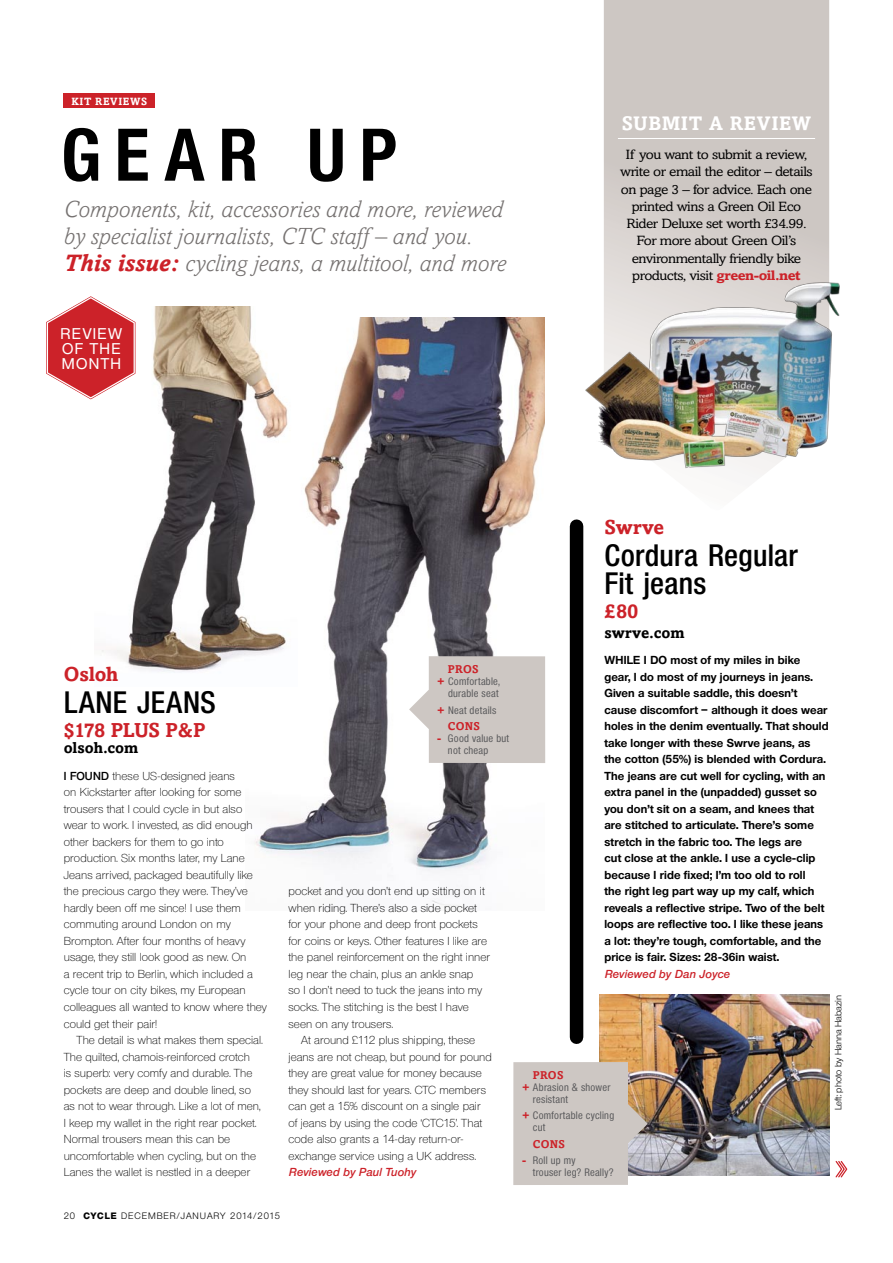
<style>
.page{position:relative;width:893px;height:1263px;background:#fff}
.page>*{position:absolute;margin:0;border:0;box-sizing:border-box;transform-origin:0 0}
.CTC_GEAR_UP_HEADER{font:700 condensed 72px "Olnova";letter-spacing:.19em;color:#000}
.CTC_GEAR_UP_REVIEW_H{font:600 condensed 30px/28.5px "Olnova";letter-spacing:.01em;color:#000}
.CTC_GEAR_UP_SELL{font:italic 300 24px/27px "Amasis";letter-spacing:-.005em;color:#757170}
.CTC_GEAR_UP_REVIEW_H-2{font:700 20.1px "Amasis";letter-spacing:-.03em;color:#cc2229}
.CTC_GEAR_UP_REVIEW_B{font:700 20.1px "Amasis";letter-spacing:-.005em;color:#cc2229}
.CTC_GEAR_UP_SUBMIT_H{font:700 19.5px "Amasis";letter-spacing:.025em;color:#fff}
.CTC_GEAR_UP_WEBSITE{font:700 15.45px "Amasis";color:#000}
._2ndPara{font:500 15.15px/15.1px "Olnova";letter-spacing:.09em;color:#fff;text-align:justify}
.CTC_GEAR_UP_SUBMIT_B{font:13.5px/17.2px "Amasis";letter-spacing:-.035em;color:#000;text-align:center;scale:1.1 1}
.CTC_GEAR_UP_BODY_COP{font:300 11.25px/16.5px "Olnova";letter-spacing:.005em;color:#000}
.CTC_GEAR_UP_BODY_COP-2{font:700 11.25px/16.5px "Olnova";letter-spacing:.01em;color:#000}
.CTC_GEAR_UP_BODY_COP-3{font:italic 600 11.25px "Olnova";letter-spacing:.015em;color:#cc2229}
.CTC_GEAUR_UP_PROS_AN{font:700 11.25px "Amasis";letter-spacing:.025em;color:#cc2229}
.CTC_GEAUR_UP_PROS_AN-2{font:500 condensed 10.5px/12px "Olnova";letter-spacing:.025em;color:#59595b}
.t1{font:700 10.5px "Amasis";letter-spacing:.065em;color:#fff}
.CTC_IMAGE_CAPTIONS{font:9px "Olnova";letter-spacing:.1em;color:#000}
.CTC_IMAGE_CAPTIONS-2{font:9px "Olnova";color:#000}
.s1{font-weight:700;color:#cc2229}
.s2{font-weight:600}
.s3{font-family:"Amasis";font-weight:700;font-stretch:normal;font-size:11.25px;color:#cc2229}
.s4{font-weight:800}
</style>
<div class="page">
<div style="left:570px;top:526px;width:13px;height:511px;background:#000"></div>
<svg style="left:604px;top:0;width:225px;height:477px;background:#cfc9c5"></svg>
<img style="left:255px;top:318px;width:289px;height:593px">
<img style="left:599px;top:994px;width:230px;height:182px">
<img style="left:585px;top:269px;width:255px;height:206px">
<svg style="left:409px;top:656px;width:136px;height:107px;background:#d2cdca"></svg>
<svg style="left:513px;top:1062px;width:135px;height:123px;background:#cbc3bd"></svg>
<img style="left:101px;top:306px;width:196px;height:381px">
<div style="left:64px;top:94px;width:91px;height:14px;background:#cc2229"></div>
<hr style="left:618px;top:138px;width:197px;height:1px;background:#fff">
<svg style="left:46px;top:296px;width:92px;height:107px"></svg>
<svg style="left:835px;top:1161px;width:12px;height:16px"></svg>
<p class="t1" style="left:71px;top:95px;width:77px">KIT REVIEWS</p>
<p class="CTC_GEAR_UP_HEADER" style="left:62px;top:113px;width:336px">GEAR UP</p>
<p class="CTC_GEAR_UP_SELL" style="left:64px;top:196px;width:444px">Components, kit, accessories and more, reviewed by specialist journalists, CTC staff – and you.<br><span class="s1">This issue:</span> cycling jeans, a multitool, and more</p>
<p class="_2ndPara" style="left:60px;top:326px;width:63px">REVIEW OF THE MONTH</p>
<p class="CTC_GEAR_UP_SUBMIT_H" style="left:622px;top:111px;width:123px">submit a review</p>
<p class="CTC_GEAR_UP_SUBMIT_B" style="left:620px;top:146px;width:176px">If you want to submit a review, write or email the editor – details on page 3 – for advice. Each one printed wins a Green Oil Eco<br>Rider Deluxe set worth £34.99.<br>For more about Green Oil’s environmentally friendly bike products, visit <span class="s1">green-oil.net</span></p>
<p class="CTC_GEAR_UP_REVIEW_B" style="left:64px;top:662px;width:56px">Osloh</p>
<p class="CTC_GEAR_UP_REVIEW_H" style="left:64px;top:688px;width:153px">Lane Jeans</p>
<p class="CTC_GEAR_UP_REVIEW_H-2" style="left:64px;top:717px;width:142px">$178 plus p&amp;p</p>
<p class="CTC_GEAR_UP_WEBSITE" style="left:64px;top:738px;width:76px">olsoh.com</p>
<p class="CTC_GEAR_UP_BODY_COP" style="left:64px;top:767px;width:205px"><span class="s2">I FOUND</span> these US-designed jeans<br>on Kickstarter after looking for some trousers that I could cycle in but also wear to work. I invested, as did enough other backers for them to go into production. Six months later, my Lane Jeans arrived, packaged beautifully like the precious cargo they were. They’ve hardly been off me since! I use them commuting around London on my Brompton. After four months of heavy usage, they still look good as new. On<br>a recent trip to Berlin, which included a cycle tour on city bikes, my European colleagues all wanted to know where they could get their pair!</p>
<p class="CTC_GEAR_UP_BODY_COP" style="left:64px;top:1032px;width:200px;text-indent:13px">The detail is what makes them special.<br>The quilted, chamois-reinforced crotch<br>is superb: very comfy and durable. The pockets are deep and double lined, so as not to wear through. Like a lot of men, I keep my wallet in the right rear pocket.<br>Normal trousers mean this can be uncomfortable when cycling, but on the Lanes the wallet is nestled in a deeper</p>
<p class="CTC_GEAUR_UP_PROS_AN" style="left:448px;top:663px;width:31px">Pros</p>
<p class="CTC_GEAUR_UP_PROS_AN-2" style="left:437px;top:676px;width:64px;text-align:right"><span class="s3">+</span> Comfortable, durable seat</p>
<p class="CTC_GEAUR_UP_PROS_AN-2" style="left:437px;top:704px;width:61px"><span class="s3">+</span> Neat details</p>
<p class="CTC_GEAUR_UP_PROS_AN" style="left:448px;top:719px;width:33px">Cons</p>
<p class="CTC_GEAUR_UP_PROS_AN-2" style="left:448px;top:732px;width:63px;text-indent:-11px"><span class="s3">-</span> Good value but not cheap</p>
<p class="CTC_GEAR_UP_BODY_COP" style="left:289px;top:883px;width:203px">pocket and you don’t end up sitting on it when riding. There’s also a side pocket for your phone and deep front pockets for coins or keys. Other features I like are the panel reinforcement on the right inner leg near the chain, plus an ankle snap<br>so I don’t need to tuck the jeans into my socks. The stitching is the best I have seen on any trousers.</p>
<p class="CTC_GEAR_UP_BODY_COP" style="left:289px;top:1032px;width:205px;text-indent:13px">At around £112 plus shipping, these jeans are not cheap, but pound for pound they are great value for money because they should last for years. CTC members can get a 15% discount on a single pair of jeans by using the code ‘CTC15’. That code also grants a 14-day return-or&shy;exchange service using a UK address.</p>
<p class="CTC_GEAR_UP_BODY_COP-3" style="left:289px;top:1165px;width:129px">Reviewed by Paul Tuohy</p>
<p class="CTC_GEAR_UP_REVIEW_B" style="left:604px;top:515px;width:61px">Swrve</p>
<p class="CTC_GEAR_UP_REVIEW_H" style="left:604px;top:541px;width:195px">Cordura Regular<br>Fit jeans</p>
<p class="CTC_GEAR_UP_REVIEW_H-2" style="left:604px;top:599px;width:35px">£80</p>
<p class="CTC_GEAR_UP_BODY_COP-2" style="left:604px;top:652px;width:226px">While I do most of my miles in bike gear, I do most of my journeys in jeans.<br>Given a suitable saddle, this doesn’t cause discomfort – although it does wear holes in the denim eventually. That should take longer with these Swrve jeans, as the cotton (55%) is blended with Cordura.<br>The jeans are cut well for cycling, with an extra panel in the (unpadded) gusset so you don’t sit on a seam, and knees that are stitched to articulate. There’s some stretch in the fabric too. The legs are<br>cut close at the ankle. I use a cycle-clip because I ride fixed; I’m too old to roll<br>the right leg part way up my calf, which reveals a reflective stripe. Two of the belt loops are reflective too. I like these jeans a lot: they’re tough, comfortable, and the price is fair. Sizes: 28-36in waist.</p>
<p class="CTC_GEAR_UP_BODY_COP-3" style="left:604px;top:967px;width:127px">Reviewed by Dan Joyce</p>
<p class="CTC_GEAR_UP_WEBSITE" style="left:604px;top:623px;width:82px">swrve.com</p>
<p class="CTC_GEAUR_UP_PROS_AN" style="left:533px;top:1068px;width:31px">Pros</p>
<p class="CTC_GEAUR_UP_PROS_AN-2" style="left:533px;top:1081px;width:79px;text-indent:-11px"><span class="s3">+</span> Abrasion &amp; shower resistant</p>
<p class="CTC_GEAUR_UP_PROS_AN-2" style="left:533px;top:1110px;width:83px;text-indent:-11px"><span class="s3">+</span> Comfortable cycling cut</p>
<p class="CTC_GEAUR_UP_PROS_AN" style="left:533px;top:1137px;width:33px">Cons</p>
<p class="CTC_GEAUR_UP_PROS_AN-2" style="left:533px;top:1154px;width:82px;text-indent:-11px"><span class="s3">-</span> Roll up my<br>trouser leg? Really?</p>
<p class="CTC_IMAGE_CAPTIONS-2" style="left:833px;top:1110px;width:116px;rotate:-90deg">LEFT: PHOTO BY HANNA HABAZIN</p>
<p class="CTC_IMAGE_CAPTIONS" style="left:64px;top:1210px;width:218px">20 <span class="s4">CYCLE</span> DECEMBER/JANUARY 2014/2015</p>
</div>
